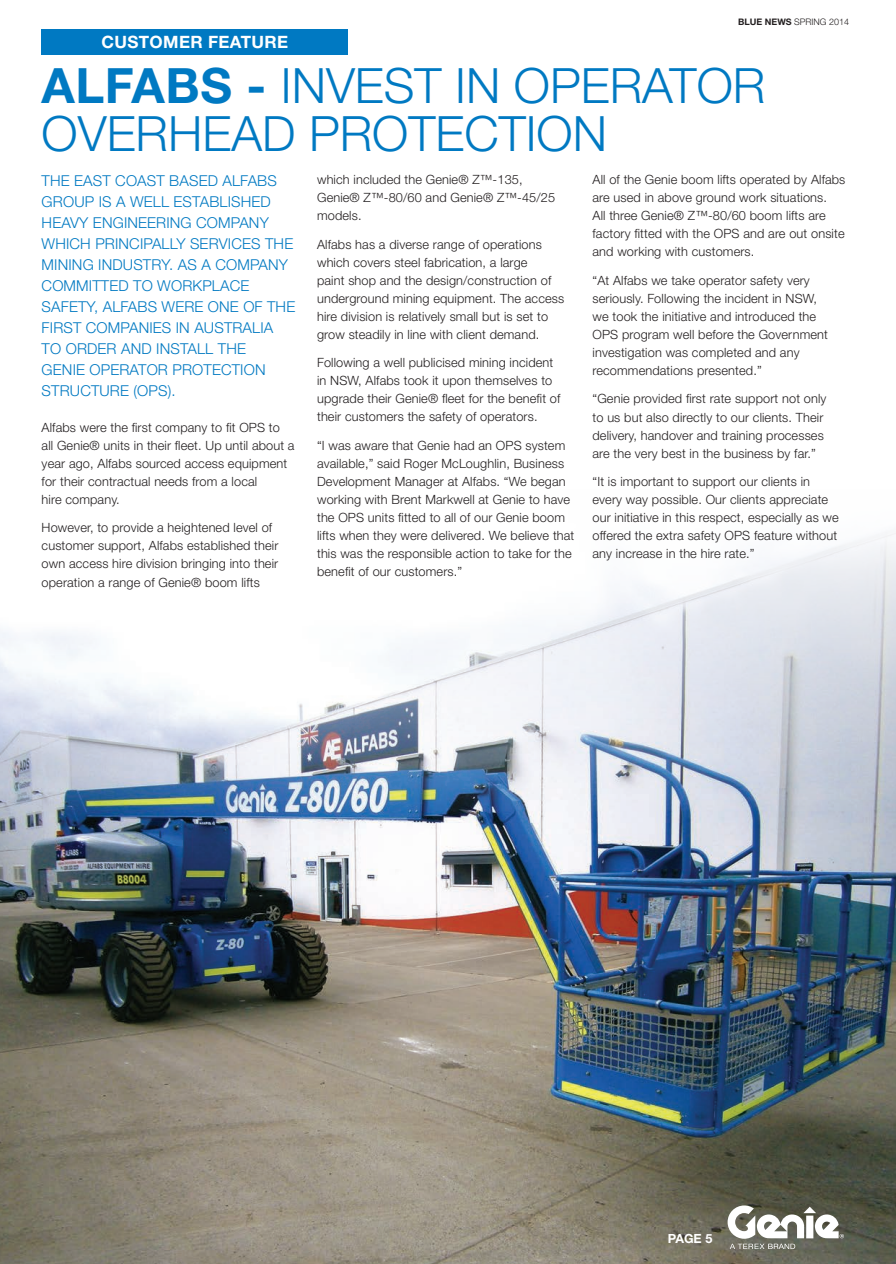
<style>
.page{position:relative;width:896px;height:1264px;background:#fff}
.page>*{position:absolute;margin:0;border:0;box-sizing:border-box;transform-origin:0 0}
.PAGE_-_heading{font:300 48.75px/48px "Helvetica Neue LT Pro";color:#0079c2}
.ARTICLE_-_Feature_TI{font:700 17.1px "Helvetica Neue LT Std";letter-spacing:.02em;color:#fff}
.ARTICLE_-_body_-_Blu{font:300 15px/21px "Helvetica Neue LT Pro";letter-spacing:.01em;color:#0079c2}
.ARTICLE_-_body_-_Blu-2{font:300 12.75px/18px "Helvetica Neue LT Pro";letter-spacing:.01em;color:#231f20}
.t1{font:700 12.6px "Helvetica Neue LT Std";color:#fff}
.t2{font:300 9px "Helvetica Neue LT Std";color:#231f20}
.s1{font-weight:700}
.s2{font-family:"Helvetica Neue LT Std";font-weight:700}
</style>
<div class="page">
<img style="left:0;top:533px;width:895px;height:730px">
<div style="left:42px;top:29px;width:306px;height:25px;background:#0079c2"></div>
<svg style="left:727px;top:1205px;width:117px;height:43px"></svg>
<svg style="left:891px;top:1261px;width:5px;height:3px"></svg>
<p class="ARTICLE_-_Feature_TI" style="left:101px;top:31px;width:188px">CUSTOMER FEATURE</p>
<p class="t2" style="left:738px;top:16px;width:112px"><span class="s1">BLUE NEWS</span> SPRING 2014</p>
<p class="PAGE_-_heading" style="left:42px;top:61px;width:725px"><span class="s2">ALFABS -</span> INVEST IN OPERATOR<br>OVERHEAD PROTECTION</p>
<p class="ARTICLE_-_body_-_Blu" style="left:42px;top:169px;width:255px">THE EAST COAST BASED ALFABS<br>GROUP IS A WELL ESTABLISHED<br>HEAVY ENGINEERING COMPANY<br>WHICH PRINCIPALLY SERVICES THE<br>MINING INDUSTRY. AS A COMPANY<br>COMMITTED TO WORKPLACE<br>SAFETY, ALFABS WERE ONE OF THE<br>FIRST COMPANIES IN AUSTRALIA<br>TO ORDER AND INSTALL THE<br>GENIE OPERATOR PROTECTION<br>STRUCTURE (OPS).</p>
<p class="ARTICLE_-_body_-_Blu-2" style="left:42px;top:418px;width:254px">Alfabs were the first company to fit OPS to all Genie® units in their fleet. Up until about a year ago, Alfabs sourced access equipment for their contractual needs from a local<br>hire company.</p>
<p class="ARTICLE_-_body_-_Blu-2" style="left:42px;top:518px;width:238px">However, to provide a heightened level of customer support, Alfabs established their own access hire division bringing into their operation a range of Genie® boom lifts</p>
<p class="ARTICLE_-_body_-_Blu-2" style="left:317px;top:170px;width:239px">which included the Genie® Z™-135,<br>Genie® Z™-80/60 and Genie® Z™-45/25 models.</p>
<p class="ARTICLE_-_body_-_Blu-2" style="left:317px;top:235px;width:249px">Alfabs has a diverse range of operations which covers steel fabrication, a large<br>paint shop and the design/construction of underground mining equipment. The access hire division is relatively small but is set to grow steadily in line with client demand.</p>
<p class="ARTICLE_-_body_-_Blu-2" style="left:317px;top:353px;width:245px">Following a well publicised mining incident in NSW, Alfabs took it upon themselves to upgrade their Genie® fleet for the benefit of their customers the safety of operators.</p>
<p class="ARTICLE_-_body_-_Blu-2" style="left:317px;top:436px;width:259px">“I was aware that Genie had an OPS system available,” said Roger McLoughlin, Business Development Manager at Alfabs. “We began working with Brent Markwell at Genie to have the OPS units fitted to all of our Genie boom lifts when they were delivered. We believe that this was the responsible action to take for the benefit of our customers.”</p>
<p class="ARTICLE_-_body_-_Blu-2" style="left:592px;top:170px;width:254px">All of the Genie boom lifts operated by Alfabs are used in above ground work situations.<br>All three Genie® Z™-80/60 boom lifts are factory fitted with the OPS and are out onsite and working with customers.</p>
<p class="ARTICLE_-_body_-_Blu-2" style="left:592px;top:271px;width:237px">“At Alfabs we take operator safety very seriously. Following the incident in NSW, we took the initiative and introduced the OPS program well before the Government investigation was completed and any recommendations presented.”</p>
<p class="ARTICLE_-_body_-_Blu-2" style="left:592px;top:389px;width:235px">“Genie provided first rate support not only to us but also directly to our clients. Their delivery, handover and training processes are the very best in the business by far.”</p>
<p class="ARTICLE_-_body_-_Blu-2" style="left:592px;top:472px;width:248px">“It is important to support our clients in every way possible. Our clients appreciate our initiative in this respect, especially as we offered the extra safety OPS feature without any increase in the hire rate.”</p>
<p class="t1" style="left:668px;top:1230px;width:46px">PAGE 5</p>
</div>
